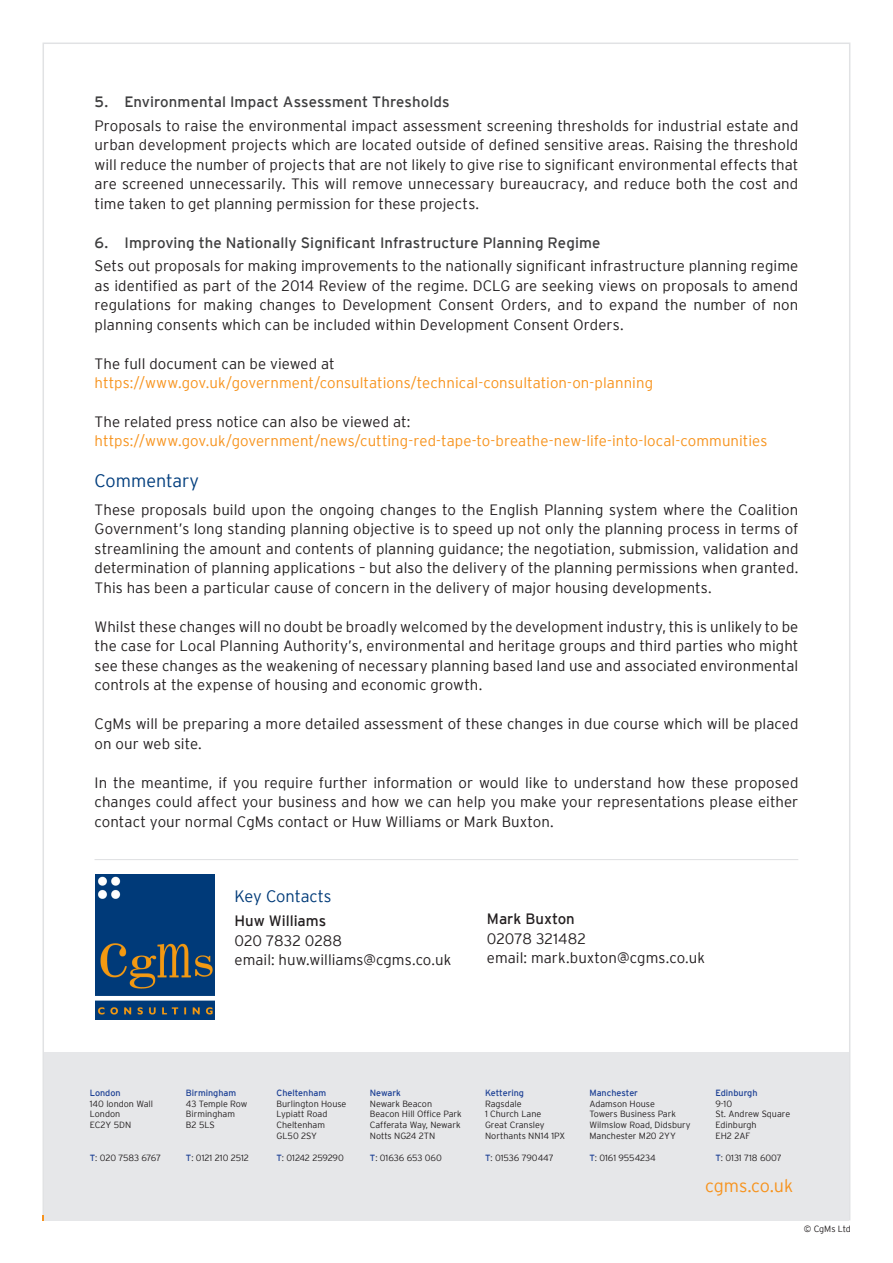
<style>
.page{position:relative;width:893px;height:1263px;background:#fff}
.page>*{position:absolute;margin:0;border:0;box-sizing:border-box;transform-origin:0 0}
.t1{font:300 18px "Interstate";color:#013d7d}
.t2{font:300 18px "Interstate";color:#f7931d}
.t3{font:300 16.5px "Interstate";letter-spacing:-.005em;color:#003b79}
.t4{font:300 15px/19.5px "Interstate";letter-spacing:.005em;color:#231f20;text-align:justify}
.t5{font:300 15px "Interstate";letter-spacing:.005em;color:#f7931d}
.t6{font:15px "Interstate";letter-spacing:.005em;color:#3e3e3f}
.t7{font:15px "Interstate";color:#231f20}
.t8{font:300 9px "Interstate";color:#231f20}
.t9{font:9px "Interstate";color:#1b3f94}
.t10{font:300 9px "Interstate";letter-spacing:-.03em;color:#231f20}
.t11{font:300 9px "Interstate";letter-spacing:-.025em;color:#231f20}
.s1{font-weight:400;color:#1b3f94}
</style>
<div class="page">
<div style="left:43px;top:43px;width:807px;height:1177px;background:#fff;border:2px solid #e1e2e4"></div>
<div style="left:43px;top:1215px;width:52px;height:5px;background:#f7931d"></div>
<div style="left:44px;top:1052px;width:805px;height:168px;background:#e6e7e9"></div>
<img style="left:96px;top:875px;width:119px;height:144px">
<hr style="left:95px;top:859px;width:703px;height:1px;background:#e1e2e4">
<p class="t6" style="left:95px;top:93px;width:356px">5. Environmental Impact Assessment Thresholds</p>
<p class="t4" style="left:95px;top:116px;width:705px">Proposals to raise the environmental impact assessment screening thresholds for industrial estate and urban development projects which are located outside of defined sensitive areas. Raising the threshold will reduce the number of projects that are not likely to give rise to significant environmental effects that are screened unnecessarily. This will remove unnecessary bureaucracy, and reduce both the cost and time taken to get planning permission for these projects.</p>
<p class="t6" style="left:95px;top:234px;width:507px">6. Improving the Nationally Significant Infrastructure Planning Regime</p>
<p class="t4" style="left:95px;top:256px;width:705px">Sets out proposals for making improvements to the nationally significant infrastructure planning regime as identified as part of the 2014 Review of the regime. DCLG are seeking views on proposals to amend regulations for making changes to Development Consent Orders, and to expand the number of non planning consents which can be included within Development Consent Orders.</p>
<p class="t4" style="left:95px;top:354px;width:242px">The full document can be viewed at</p>
<p class="t5" style="left:95px;top:374px;width:560px">https://www.gov.uk/government/consultations/technical-consultation-on-planning</p>
<p class="t4" style="left:95px;top:412px;width:317px">The related press notice can also be viewed at:</p>
<p class="t5" style="left:95px;top:432px;width:674px">https://www.gov.uk/government/news/cutting-red-tape-to-breathe-new-life-into-local-communities</p>
<p class="t1" style="left:95px;top:470px;width:106px">Commentary</p>
<p class="t4" style="left:95px;top:500px;width:705px">These proposals build upon the ongoing changes to the English Planning system where the Coalition Government’s long standing planning objective is to speed up not only the planning process in terms of streamlining the amount and contents of planning guidance; the negotiation, submission, validation and determination of planning applications – but also the delivery of the planning permissions when granted.<br>This has been a particular cause of concern in the delivery of major housing developments.</p>
<p class="t4" style="left:95px;top:617px;width:705px">Whilst these changes will no doubt be broadly welcomed by the development industry, this is unlikely to be the case for Local Planning Authority’s, environmental and heritage groups and third parties who might see these changes as the weakening of necessary planning based land use and associated environmental controls at the expense of housing and economic growth.</p>
<p class="t4" style="left:95px;top:714px;width:705px">CgMs will be preparing a more detailed assessment of these changes in due course which will be placed on our web site.</p>
<p class="t4" style="left:95px;top:773px;width:705px">In the meantime, if you require further information or would like to understand how these proposed changes could affect your business and how we can help you make your representations please either contact your normal CgMs contact or Huw Williams or Mark Buxton.</p>
<p class="t3" style="left:235px;top:887px;width:99px">Key Contacts</p>
<p class="t7" style="left:235px;top:912px;width:93px">Huw Williams</p>
<p class="t4" style="left:235px;top:930px;width:109px">020 7832 0288</p>
<p class="t4" style="left:235px;top:950px;width:218px">email: huw.williams@cgms.co.uk</p>
<p class="t7" style="left:487px;top:911px;width:89px">Mark Buxton</p>
<p class="t4" style="left:487px;top:929px;width:101px">02078 321482</p>
<p class="t4" style="left:487px;top:948px;width:220px">email: mark.buxton@cgms.co.uk</p>
<p class="t9" style="left:90px;top:1087px;width:32px">London</p>
<p class="t8" style="left:90px;top:1098px;width:65px">140 london Wall</p>
<p class="t8" style="left:90px;top:1109px;width:32px">London</p>
<p class="t8" style="left:90px;top:1120px;width:43px">EC2Y 5DN</p>
<p class="t10" style="left:90px;top:1152px;width:73px"><span class="s1">T</span>: 020 7583 6767</p>
<p class="t9" style="left:186px;top:1087px;width:52px">Birmingham</p>
<p class="t8" style="left:186px;top:1098px;width:63px">43 Temple Row</p>
<p class="t8" style="left:186px;top:1109px;width:51px">Birmingham</p>
<p class="t8" style="left:186px;top:1120px;width:31px">B2 5LS</p>
<p class="t8" style="left:186px;top:1152px;width:65px"><span class="s1">T</span>: 0121 210 2512</p>
<p class="t9" style="left:276px;top:1087px;width:51px">Cheltenham</p>
<p class="t8" style="left:276px;top:1098px;width:72px">Burlington House</p>
<p class="t8" style="left:276px;top:1109px;width:52px">Lypiatt Road</p>
<p class="t8" style="left:276px;top:1120px;width:50px">Cheltenham</p>
<p class="t8" style="left:276px;top:1131px;width:42px">GL50 2SY</p>
<p class="t11" style="left:276px;top:1152px;width:69px"><span class="s1">T</span>: 01242 259290</p>
<p class="t9" style="left:370px;top:1087px;width:33px">Newark</p>
<p class="t8" style="left:370px;top:1098px;width:64px">Newark Beacon</p>
<p class="t8" style="left:370px;top:1109px;width:93px">Beacon Hill Office Park</p>
<p class="t8" style="left:370px;top:1120px;width:92px">Cafferata Way, Newark</p>
<p class="t8" style="left:370px;top:1131px;width:67px">Notts NG24 2TN</p>
<p class="t8" style="left:370px;top:1152px;width:74px"><span class="s1">T</span>: 01636 653 060</p>
<p class="t9" style="left:485px;top:1087px;width:41px">Kettering</p>
<p class="t8" style="left:485px;top:1098px;width:38px">Ragsdale</p>
<p class="t8" style="left:485px;top:1109px;width:58px">1 Church Lane</p>
<p class="t8" style="left:485px;top:1120px;width:61px">Great Cransley</p>
<p class="t8" style="left:485px;top:1131px;width:82px">Northants NN14 1PX</p>
<p class="t8" style="left:485px;top:1152px;width:70px"><span class="s1">T</span>: 01536 790447</p>
<p class="t9" style="left:589px;top:1087px;width:50px">Manchester</p>
<p class="t8" style="left:589px;top:1098px;width:67px">Adamson House</p>
<p class="t8" style="left:589px;top:1109px;width:88px">Towers Business Park</p>
<p class="t8" style="left:589px;top:1120px;width:103px">Wilmslow Road, Didsbury</p>
<p class="t8" style="left:589px;top:1131px;width:88px">Manchester M20 2YY</p>
<p class="t8" style="left:589px;top:1152px;width:68px"><span class="s1">T</span>: 0161 9554234</p>
<p class="t9" style="left:715px;top:1087px;width:44px">Edinburgh</p>
<p class="t8" style="left:715px;top:1098px;width:18px">9-10</p>
<p class="t8" style="left:715px;top:1109px;width:76px">St. Andrew Square</p>
<p class="t8" style="left:715px;top:1120px;width:43px">Edinburgh</p>
<p class="t8" style="left:715px;top:1131px;width:37px">EH2 2AF</p>
<p class="t8" style="left:715px;top:1152px;width:68px"><span class="s1">T</span>: 0131 718 6007</p>
<p class="t2" style="left:705px;top:1176px;width:89px">cgms.co.uk</p>
<p class="t8" style="left:804px;top:1224px;width:49px">© CgMs Ltd</p>
</div>
